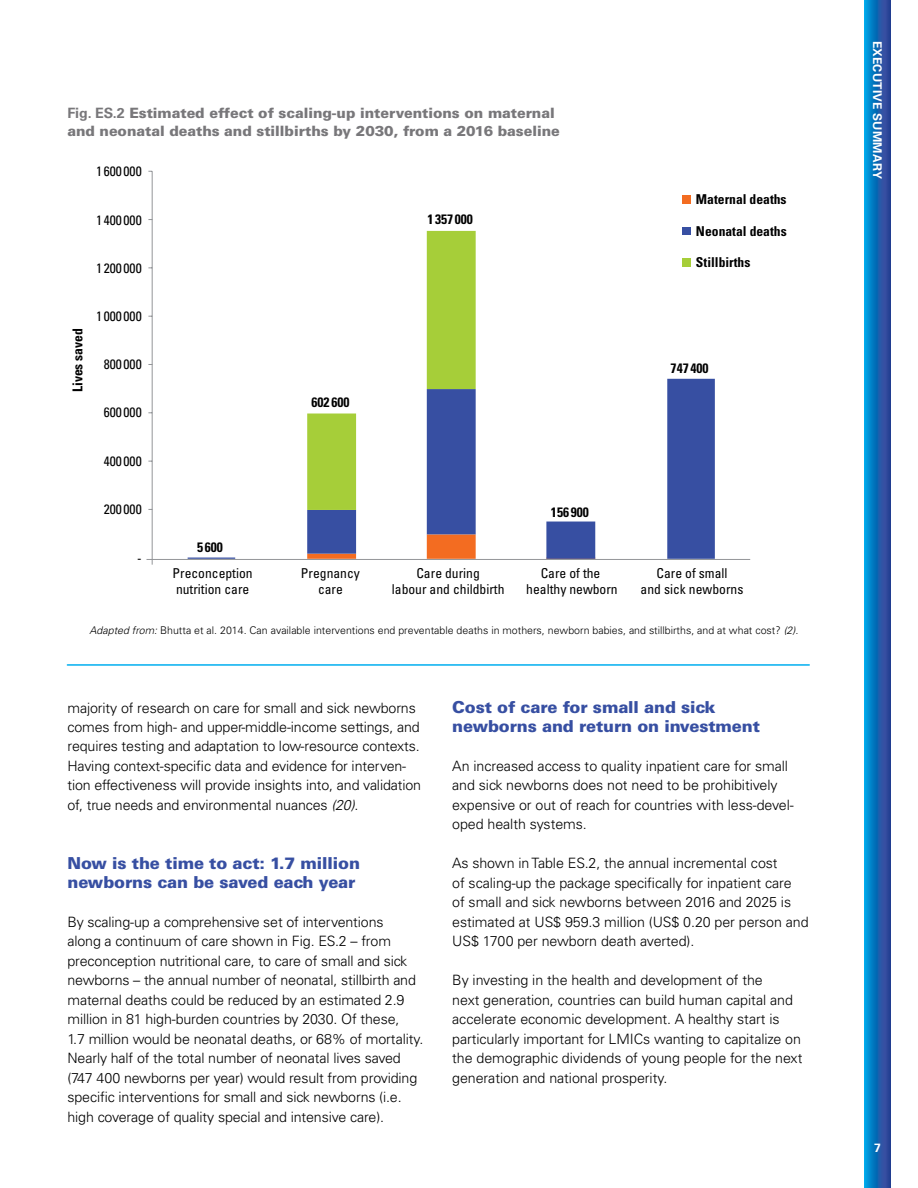
<style>
.page{position:relative;width:918px;height:1188px;background:#fff}
.page>*{position:absolute;margin:0;border:0;box-sizing:border-box;transform-origin:0 0}
.t1{font:900 16.5px/19.5px "Univers LT Std";letter-spacing:-.01em;color:#374fa2}
.t2{font:300 14.25px/19.5px "Univers LT Std";letter-spacing:-.01em;color:#000}
.t3{font:900 14.25px/18px "Univers LT Std";letter-spacing:-.005em;color:#78777a}
.t4{font:condensed 13.65px/16.4px "Univers LT Std";color:#000;text-align:center}
.t5{font:700 condensed 13.65px "Univers LT Std";color:#000}
.t6{font:700 12px "Univers LT Std";letter-spacing:.02em;color:#fff}
.t7{font:300 10.65px "Univers LT Std";color:#010101}
.s1{font-weight:700}
.s2{font-style:italic}
</style>
<div class="page">
<svg style="left:864px;top:0;width:27px;height:1188px;background:#156ab6"></svg>
<svg style="left:188px;top:379px;width:527px;height:180px"></svg>
<svg style="left:307px;top:231px;width:169px;height:279px"></svg>
<hr style="left:147px;top:559px;width:603px;height:1px;background:#939598">
<hr style="left:152px;top:171px;width:1px;height:394px;background:#939598">
<div style="left:682px;top:195px;width:8px;height:9px;background:#f36c21"></div>
<div style="left:682px;top:227px;width:8px;height:8px;background:#374fa2"></div>
<div style="left:682px;top:258px;width:8px;height:9px;background:#a6ce39"></div>
<hr style="left:67px;top:664px;width:742px;height:2px;background:#00aeef">
<p class="t3" style="left:67px;top:104px;width:494px"><span class="s1">Fig. ES.2</span> Estimated effect of scaling-up interventions on maternal and neonatal deaths and stillbirths by 2030, from a 2016 baseline</p>
<p class="t4" style="left:96px;top:162px;width:47px">1 600 000</p>
<p class="t4" style="left:96px;top:211px;width:47px">1 400 000</p>
<p class="t4" style="left:96px;top:259px;width:47px">1 200 000</p>
<p class="t5" style="left:69px;top:392px;width:66px;rotate:-90deg">Lives saved</p>
<p class="t4" style="left:96px;top:308px;width:47px">1 000 000</p>
<p class="t4" style="left:104px;top:356px;width:39px">800 000</p>
<p class="t4" style="left:104px;top:404px;width:39px">600 000</p>
<p class="t4" style="left:104px;top:452px;width:39px">400 000</p>
<p class="t4" style="left:104px;top:501px;width:39px">200 000</p>
<p class="t4" style="left:137px;top:549px;width:6px">-</p>
<p class="t5" style="left:197px;top:539px;width:27px">5 600</p>
<p class="t5" style="left:312px;top:394px;width:39px">602 600</p>
<p class="t5" style="left:427px;top:211px;width:47px">1 357 000</p>
<p class="t5" style="left:551px;top:504px;width:39px">156 900</p>
<p class="t5" style="left:696px;top:191px;width:92px">Maternal deaths</p>
<p class="t5" style="left:696px;top:222px;width:92px">Neonatal deaths</p>
<p class="t5" style="left:696px;top:254px;width:56px">Stillbirths</p>
<p class="t5" style="left:671px;top:360px;width:39px">747 400</p>
<p class="t4" style="left:173px;top:565px;width:82px;text-align:left">Preconception nutrition care</p>
<p class="t4" style="left:301px;top:565px;width:60px">Pregnancy care</p>
<p class="t4" style="left:392px;top:565px;width:114px">Care during<br>labour and childbirth</p>
<p class="t4" style="left:526px;top:565px;width:93px">Care of the healthy newborn</p>
<p class="t4" style="left:641px;top:565px;width:104px">Care of small<br>and sick newborns</p>
<p class="t7" style="left:90px;top:623px;width:710px"><span class="s2">Adapted from:</span> Bhutta et al. 2014. Can available interventions end preventable deaths in mothers, newborn babies, and stillbirths, and at what cost? <span class="s2">(2).</span></p>
<p class="t2" style="left:68px;top:698px;width:355px">majority of research on care for small and sick newborns comes from high- and upper-middle-income settings, and requires testing and adaptation to low-resource contexts.<br>Having context-specific data and evidence for interven&shy;tion effectiveness will provide insights into, and validation of, true needs and environmental nuances <span class="s2">(20)</span>.</p>
<p class="t1" style="left:68px;top:853px;width:294px">Now is the time to act: 1.7 million newborns can be saved each year</p>
<p class="t2" style="left:68px;top:912px;width:358px">By scaling-up a comprehensive set of interventions<br>along a continuum of care shown in Fig. ES.2 – from preconception nutritional care, to care of small and sick newborns – the annual number of neonatal, stillbirth and maternal deaths could be reduced by an estimated 2.9 million in 81 high-burden countries by 2030. Of these,<br>1.7 million would be neonatal deaths, or 68% of mortality.<br>Nearly half of the total number of neonatal lives saved (747 400 newborns per year) would result from providing specific interventions for small and sick newborns (i.e. high coverage of quality special and intensive care).</p>
<p class="t1" style="left:452px;top:697px;width:309px">Cost of care for small and sick newborns and return on investment</p>
<p class="t2" style="left:452px;top:756px;width:343px">An increased access to quality inpatient care for small and sick newborns does not need to be prohibitively expensive or out of reach for countries with less-devel&shy;oped health systems.</p>
<p class="t2" style="left:452px;top:854px;width:358px">As shown in Table ES.2, the annual incremental cost<br>of scaling-up the package specifically for inpatient care<br>of small and sick newborns between 2016 and 2025 is estimated at US$ 959.3 million (US$ 0.20 per person and US$ 1700 per newborn death averted).</p>
<p class="t2" style="left:452px;top:971px;width:352px">By investing in the health and development of the<br>next generation, countries can build human capital and accelerate economic development. A healthy start is particularly important for LMICs wanting to capitalize on the demographic dividends of young people for the next generation and national prosperity.</p>
<p class="t6" style="left:884px;top:40px;width:140px;rotate:90deg">EXECUTIVE SUMMARY</p>
<p class="t6" style="left:874px;top:1141px;width:8px">7</p>
</div>
